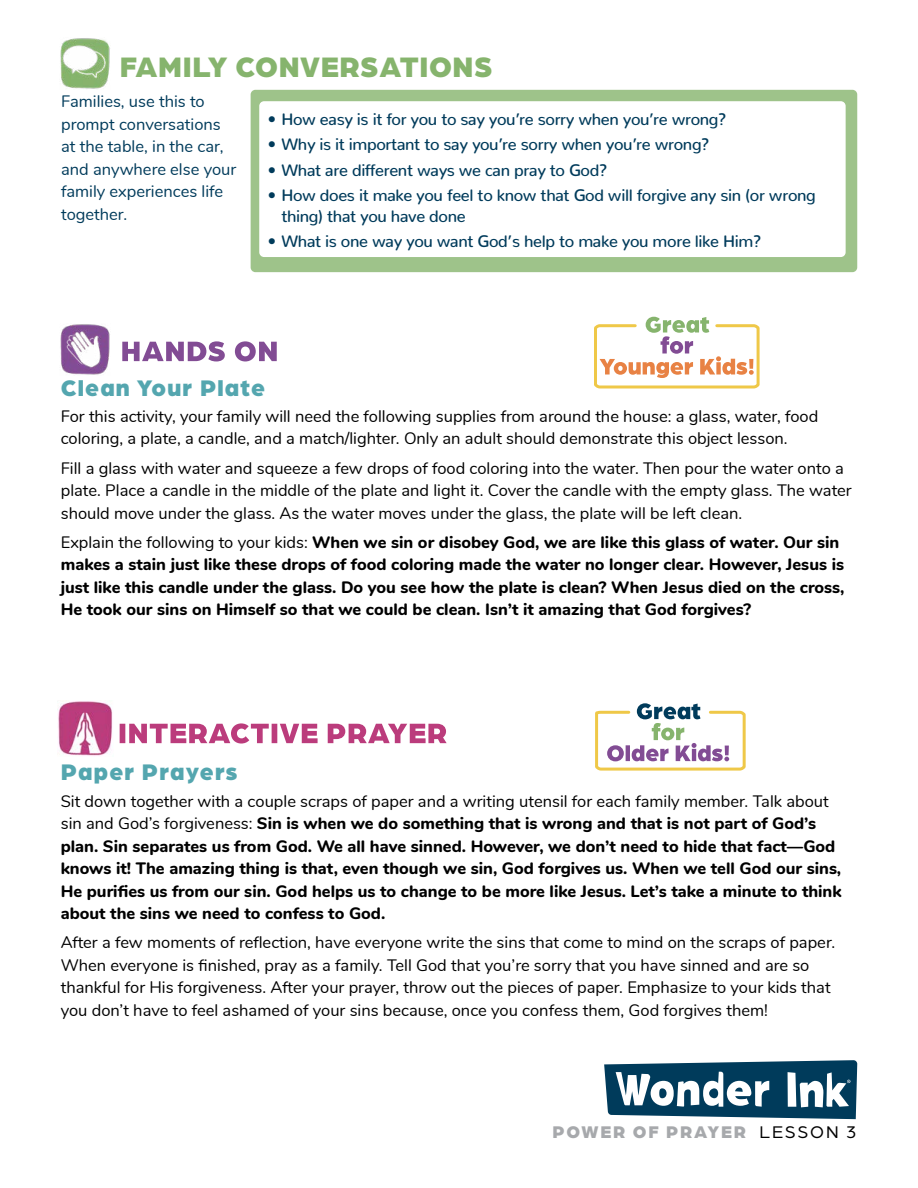
<style>
.page{position:relative;width:918px;height:1188px;background:#fff}
.page>*{position:absolute;margin:0;border:0;box-sizing:border-box;transform-origin:0 0}
.t1{font:900 30px "Arboria";letter-spacing:.02em;color:#86b46d}
.t2{font:900 24px "Arboria";letter-spacing:.05em;color:#54a6af}
.t3{font:900 18px "Arboria";letter-spacing:.1em;color:#a7a9ac}
.t4{font:16.5px/22.5px "Nunito";color:#000}
.t5{font:800 16.5px/22.5px "Nunito";color:#000}
.t6{font:500 16.5px/21px "Nunito";letter-spacing:-.02em;color:#003b5b}
.t7{font:16.5px/22.5px "Nunito";color:#003b5b}
.s1{font-weight:400}
.s2{font-weight:400;color:#000}
</style>
<div class="page">
<svg style="left:595px;top:703px;width:151px;height:68px"></svg>
<img style="left:57px;top:701px;width:56px;height:55px">
<svg style="left:120px;top:723px;width:327px;height:21px"></svg>
<svg style="left:604px;top:1060px;width:253px;height:59px"></svg>
<img style="left:60px;top:38px;width:50px;height:51px">
<div style="left:251px;top:90px;width:606px;height:182px;background:#9ec38a;border-radius:5px"></div>
<div style="left:259px;top:101px;width:587px;height:156px;background:#fff;border-radius:5px"></div>
<svg style="left:594px;top:317px;width:166px;height:72px"></svg>
<img style="left:60px;top:324px;width:50px;height:51px">
<svg style="left:122px;top:341px;width:155px;height:20px"></svg>
<h1 class="t1" style="left:120px;top:45px;width:374px">FAMILY CONVERSATIONS</h1>
<p class="t7" style="left:61px;top:89px;width:177px">Families, use this to prompt conversations at the table, in the car, and anywhere else your family experiences life together.</p>
<p class="t6" style="left:268px;top:107px;width:460px">• How easy is it for you to say you’re sorry when you’re wrong?</p>
<p class="t6" style="left:268px;top:132px;width:443px">• Why is it important to say you’re sorry when you’re wrong?</p>
<p class="t6" style="left:268px;top:157px;width:341px">• What are different ways we can pray to God?</p>
<p class="t6" style="left:281px;top:183px;width:536px;text-indent:-13px">• How does it make you feel to know that God will forgive any sin (or wrong thing) that you have done</p>
<p class="t6" style="left:268px;top:229px;width:495px">• What is one way you want God’s help to make you more like Him?</p>
<h2 class="t2" style="left:61px;top:371px;width:206px">Clean Your Plate</h2>
<p class="t4" style="left:61px;top:404px;width:759px">For this activity, your family will need the following supplies from around the house: a glass, water, food coloring, a plate, a candle, and a match/lighter. Only an adult should demonstrate this object lesson.</p>
<p class="t4" style="left:61px;top:456px;width:793px">Fill a glass with water and squeeze a few drops of food coloring into the water. Then pour the water onto a plate. Place a candle in the middle of the plate and light it. Cover the candle with the empty glass. The water should move under the glass. As the water moves under the glass, the plate will be left clean.</p>
<p class="t5" style="left:61px;top:530px;width:785px"><span class="s1">Explain the following to your kids:</span> When we sin or disobey God, we are like this glass of water. Our sin makes a stain just like these drops of food coloring made the water no longer clear. However, Jesus is just like this candle under the glass. Do you see how the plate is clean? When Jesus died on the cross, He took our sins on Himself so that we could be clean. Isn’t it amazing that God forgives?</p>
<h2 class="t2" style="left:61px;top:755px;width:178px">Paper Prayers</h2>
<p class="t5" style="left:61px;top:789px;width:782px"><span class="s1">Sit down together with a couple scraps of paper and a writing utensil for each family member. Talk about sin and God’s forgiveness:</span> Sin is when we do something that is wrong and that is not part of God’s plan. Sin separates us from God. We all have sinned. However, we don’t need to hide that fact—God knows it! The amazing thing is that, even though we sin, God forgives us. When we tell God our sins, He purifies us from our sin. God helps us to change to be more like Jesus. Let’s take a minute to think about the sins we need to confess to God.</p>
<p class="t4" style="left:61px;top:930px;width:776px">After a few moments of reflection, have everyone write the sins that come to mind on the scraps of paper.<br>When everyone is finished, pray as a family. Tell God that you’re sorry that you have sinned and are so thankful for His forgiveness. After your prayer, throw out the pieces of paper. Emphasize to your kids that you don’t have to feel ashamed of your sins because, once you confess them, God forgives them!</p>
<p class="t3" style="left:552px;top:1119px;width:306px">POWER OF PRAYER <span class="s2">LESSON 3</span></p>
</div>
